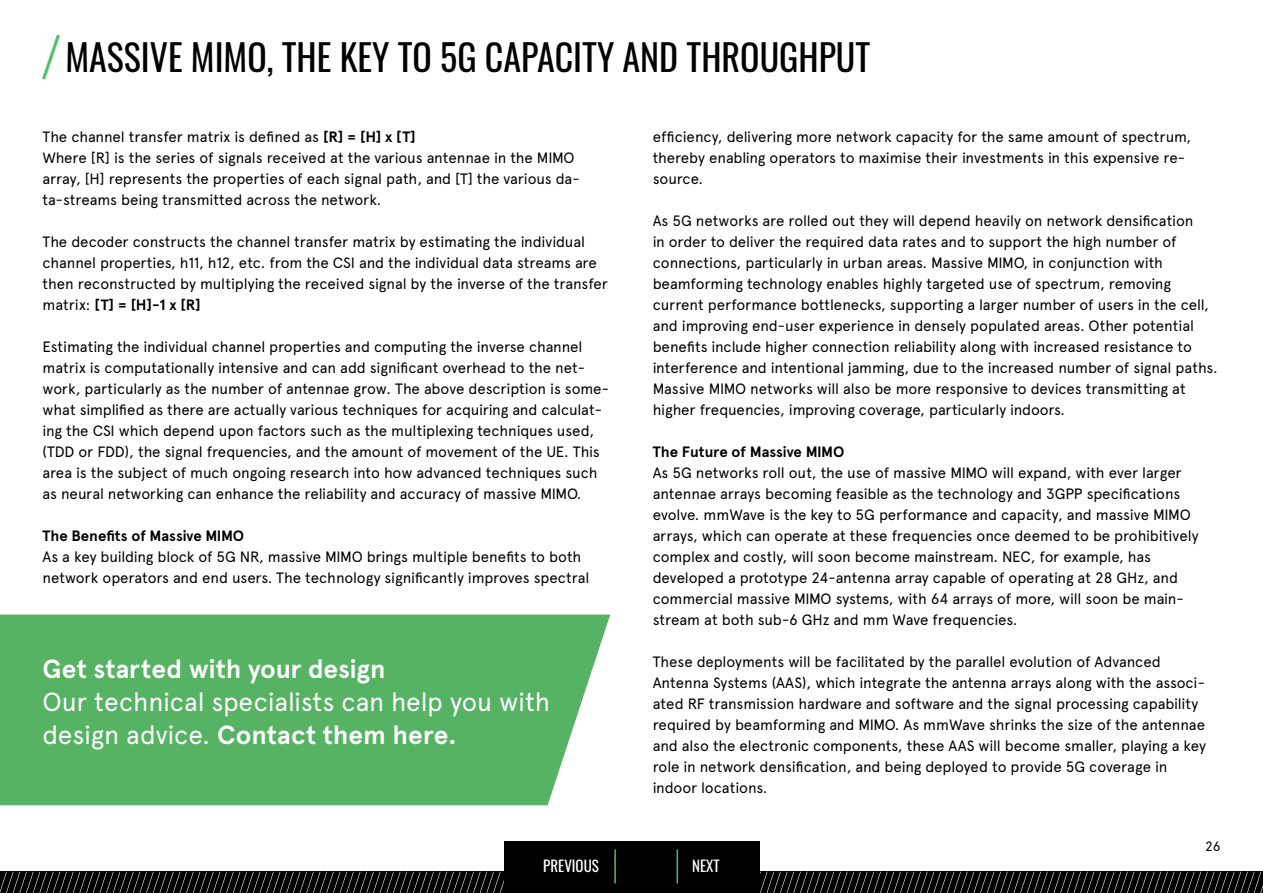
<style>
.page{position:relative;width:1263px;height:893px;background:#fff}
.page>*{position:absolute;margin:0;border:0;box-sizing:border-box;transform-origin:0 0}
.t1{font:36px "Oswald";color:#000}
.t2{font:26.25px/33px "Apercu Avnet";letter-spacing:-.005em;color:#fff}
.t3{font:700 26.25px "Apercu Avnet";letter-spacing:-.005em;color:#fff}
.t4{font:15px/21px "Apercu Avnet";letter-spacing:-.01em;color:#000}
.t5{font:700 15px "Apercu Avnet";letter-spacing:-.005em;color:#000}
.t6{font:15px "Oswald";color:#fff}
.t7{font:13.5px "Apercu Avnet";color:#000}
.s1{font-weight:700}
</style>
<div class="page">
<svg style="left:0;top:872px;width:1263px;height:21px;background:#161616"></svg>
<div style="left:504px;top:842px;width:255px;height:51px;background:#000"></div>
<hr style="left:614px;top:849px;width:2px;height:34px;background:#41c363">
<hr style="left:676px;top:849px;width:2px;height:34px;background:#41c363">
<img style="left:43px;top:35px;width:16px;height:43px">
<div style="left:0;top:615px;width:610px;height:190px;background:#56b363"></div>
<h1 class="t1" style="left:65px;top:25px;width:806px">MASSIVE MIMO, THE KEY TO 5G CAPACITY AND THROUGHPUT</h1>
<p class="t4" style="left:43px;top:125px;width:539px">The channel transfer matrix is defined as <span class="s1">[R] = [H] x [T]<br></span>Where [R] is the series of signals received at the various antennae in the MIMO array, [H] represents the properties of each signal path, and [T] the various da&shy;ta-streams being transmitted across the network.</p>
<p class="t4" style="left:43px;top:230px;width:567px">The decoder constructs the channel transfer matrix by estimating the individual channel properties, h11, h12, etc. from the CSI and the individual data streams are then reconstructed by multiplying the received signal by the inverse of the transfer matrix: <span class="s1">[T] = [H]-1 x [R]</span></p>
<p class="t4" style="left:43px;top:335px;width:568px">Estimating the individual channel properties and computing the inverse channel matrix is computationally intensive and can add significant overhead to the net&shy;work, particularly as the number of antennae grow. The above description is some&shy;what simplified as there are actually various techniques for acquiring and calculat&shy;ing the CSI which depend upon factors such as the multiplexing techniques used, (TDD or FDD), the signal frequencies, and the amount of movement of the UE. This area is the subject of much ongoing research into how advanced techniques such as neural networking can enhance the reliability and accuracy of massive MIMO.</p>
<p class="t5" style="left:43px;top:525px;width:203px">The Benefits of Massive MIMO</p>
<p class="t4" style="left:43px;top:545px;width:548px">As a key building block of 5G NR, massive MIMO brings multiple benefits to both network operators and end users. The technology significantly improves spectral</p>
<h2 class="t3" style="left:43px;top:649px;width:344px">Get started with your design</h2>
<h2 class="t2" style="left:43px;top:683px;width:509px">Our technical specialists can help you with design advice. <span class="s1">Contact them here.</span></h2>
<p class="t4" style="left:653px;top:125px;width:540px">efficiency, delivering more network capacity for the same amount of spectrum, thereby enabling operators to maximise their investments in this expensive re&shy;source.</p>
<p class="t4" style="left:653px;top:209px;width:566px">As 5G networks are rolled out they will depend heavily on network densification<br>in order to deliver the required data rates and to support the high number of connections, particularly in urban areas. Massive MIMO, in conjunction with beamforming technology enables highly targeted use of spectrum, removing current performance bottlenecks, supporting a larger number of users in the cell, and improving end-user experience in densely populated areas. Other potential benefits include higher connection reliability along with increased resistance to interference and intentional jamming, due to the increased number of signal paths.<br>Massive MIMO networks will also be more responsive to devices transmitting at higher frequencies, improving coverage, particularly indoors.</p>
<p class="t5" style="left:653px;top:441px;width:193px">The Future of Massive MIMO</p>
<p class="t4" style="left:653px;top:461px;width:547px">As 5G networks roll out, the use of massive MIMO will expand, with ever larger antennae arrays becoming feasible as the technology and 3GPP specifications evolve. mmWave is the key to 5G performance and capacity, and massive MIMO arrays, which can operate at these frequencies once deemed to be prohibitively complex and costly, will soon become mainstream. NEC, for example, has developed a prototype 24-antenna array capable of operating at 28 GHz, and commercial massive MIMO systems, with 64 arrays of more, will soon be main&shy;stream at both sub-6 GHz and mm Wave frequencies.</p>
<p class="t4" style="left:653px;top:650px;width:555px">These deployments will be facilitated by the parallel evolution of Advanced Antenna Systems (AAS), which integrate the antenna arrays along with the associ&shy;ated RF transmission hardware and software and the signal processing capability required by beamforming and MIMO. As mmWave shrinks the size of the antennae and also the electronic components, these AAS will become smaller, playing a key role in network densification, and being deployed to provide 5G coverage in indoor locations.</p>
<p class="t7" style="left:1205px;top:836px;width:17px">26</p>
<p class="t6" style="left:543px;top:852px;width:57px">PREVIOUS</p>
<p class="t6" style="left:692px;top:852px;width:29px">NEXT</p>
</div>
